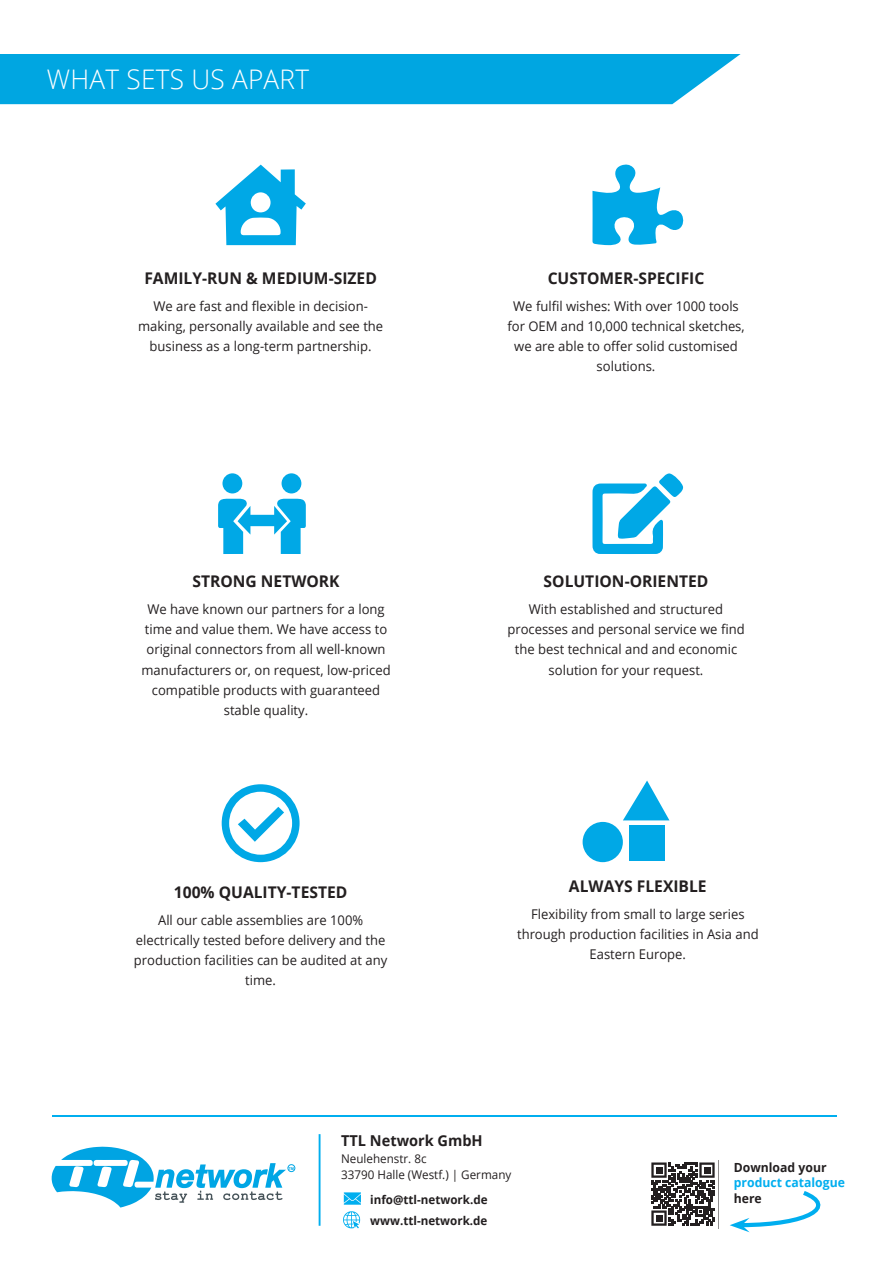
<style>
.page{position:relative;width:893px;height:1263px;background:#fff}
.page>*{position:absolute;margin:0;border:0;box-sizing:border-box;transform-origin:0 0}
.t1{font:300 27px "Open Sans";letter-spacing:.01em;color:#fff}
.t2{font:700 16.05px "Open Sans";color:#231f20}
.t3{font:700 15px "Open Sans";color:#231f20}
.t4{font:13.35px/20.1px "Open Sans";color:#231f20;text-align:center}
.t5{font:700 12.6px "Open Sans";color:#231f20}
.t6{font:700 12.6px "Open Sans";color:#00aeef}
.t7{font:12px "Open Sans";color:#231f20}
.t8{font:700 12px "Open Sans";color:#231f20}
.t9{font:700 3.9px "Arial";color:#00a6e5}
</style>
<div class="page">
<hr style="left:319px;top:1134px;width:2px;height:92px;background:#00aeef">
<svg style="left:651px;top:1162px;width:64px;height:64px"></svg>
<svg style="left:730px;top:1191px;width:91px;height:41px"></svg>
<div style="left:288px;top:1164px;width:7px;height:8px;border:1px solid #00a6e5;border-radius:50%"></div>
<svg style="left:52px;top:1147px;width:234px;height:60px"></svg>
<svg style="left:344px;top:1192px;width:17px;height:13px"></svg>
<svg style="left:343px;top:1211px;width:18px;height:17px"></svg>
<hr style="left:52px;top:1115px;width:785px;height:2px;background:#00aeef">
<div style="left:0;top:54px;width:741px;height:50px;background:#00a6e1"></div>
<div style="left:222px;top:473px;width:20px;height:20px;background:#00a8e6;border-radius:50%"></div>
<div style="left:281px;top:473px;width:20px;height:20px;background:#00a8e6;border-radius:50%"></div>
<svg style="left:218px;top:498px;width:88px;height:56px"></svg>
<svg style="left:215px;top:165px;width:91px;height:80px"></svg>
<div style="left:583px;top:822px;width:40px;height:40px;background:#00a8e6;border-radius:50%"></div>
<svg style="left:623px;top:780px;width:46px;height:40px"></svg>
<div style="left:629px;top:825px;width:36px;height:36px;background:#00a8e6"></div>
<svg style="left:592px;top:165px;width:91px;height:80px"></svg>
<svg style="left:592px;top:473px;width:91px;height:81px"></svg>
<svg style="left:222px;top:784px;width:78px;height:78px"></svg>
<p class="t1" style="left:47px;top:61px;width:264px">WHAT SETS US APART</p>
<p class="t2" style="left:144px;top:267px;width:234px">FAMILY-RUN &amp; MEDIUM-SIZED</p>
<p class="t4" style="left:138px;top:296px;width:247px">We are fast and flexible in decision&shy;making, personally available and see the business as a long-term partnership.</p>
<p class="t2" style="left:192px;top:570px;width:149px">STRONG NETWORK</p>
<p class="t4" style="left:141px;top:599px;width:251px">We have known our partners for a long time and value them. We have access to original connectors from all well-known manufacturers or, on request, low-priced compatible products with guaranteed stable quality.</p>
<p class="t2" style="left:174px;top:881px;width:175px">100% QUALITY-TESTED</p>
<p class="t4" style="left:134px;top:910px;width:255px">All our cable assemblies are 100% electrically tested before delivery and the production facilities can be audited at any time.</p>
<p class="t2" style="left:548px;top:267px;width:158px">CUSTOMER-SPECIFIC</p>
<p class="t4" style="left:507px;top:296px;width:239px">We fulfil wishes: With over 1000 tools for OEM and 10,000 technical sketches, we are able to offer solid customised solutions.</p>
<p class="t2" style="left:544px;top:570px;width:166px">SOLUTION-ORIENTED</p>
<p class="t4" style="left:507px;top:599px;width:239px">With established and structured processes and personal service we find the best technical and and economic solution for your request.</p>
<p class="t2" style="left:569px;top:874px;width:139px">ALWAYS FLEXIBLE</p>
<p class="t4" style="left:517px;top:903px;width:243px">Flexibility from small to large series through production facilities in Asia and<br>Eastern Europe.</p>
<p class="t9" style="left:289px;top:1166px;width:7px">TM</p>
<p class="t3" style="left:341px;top:1130px;width:143px">TTL Network GmbH</p>
<p class="t7" style="left:341px;top:1150px;width:87px">Neulehenstr. 8c</p>
<p class="t7" style="left:341px;top:1166px;width:172px">33790 Halle (Westf.) | Germany</p>
<p class="t8" style="left:370px;top:1191px;width:119px">info@ttl-network.de</p>
<p class="t8" style="left:370px;top:1212px;width:119px">www.ttl-network.de</p>
<p class="t5" style="left:734px;top:1158px;width:94px">Download your</p>
<p class="t6" style="left:734px;top:1174px;width:113px">product catalogue</p>
<p class="t5" style="left:734px;top:1189px;width:30px">here</p>
</div>
